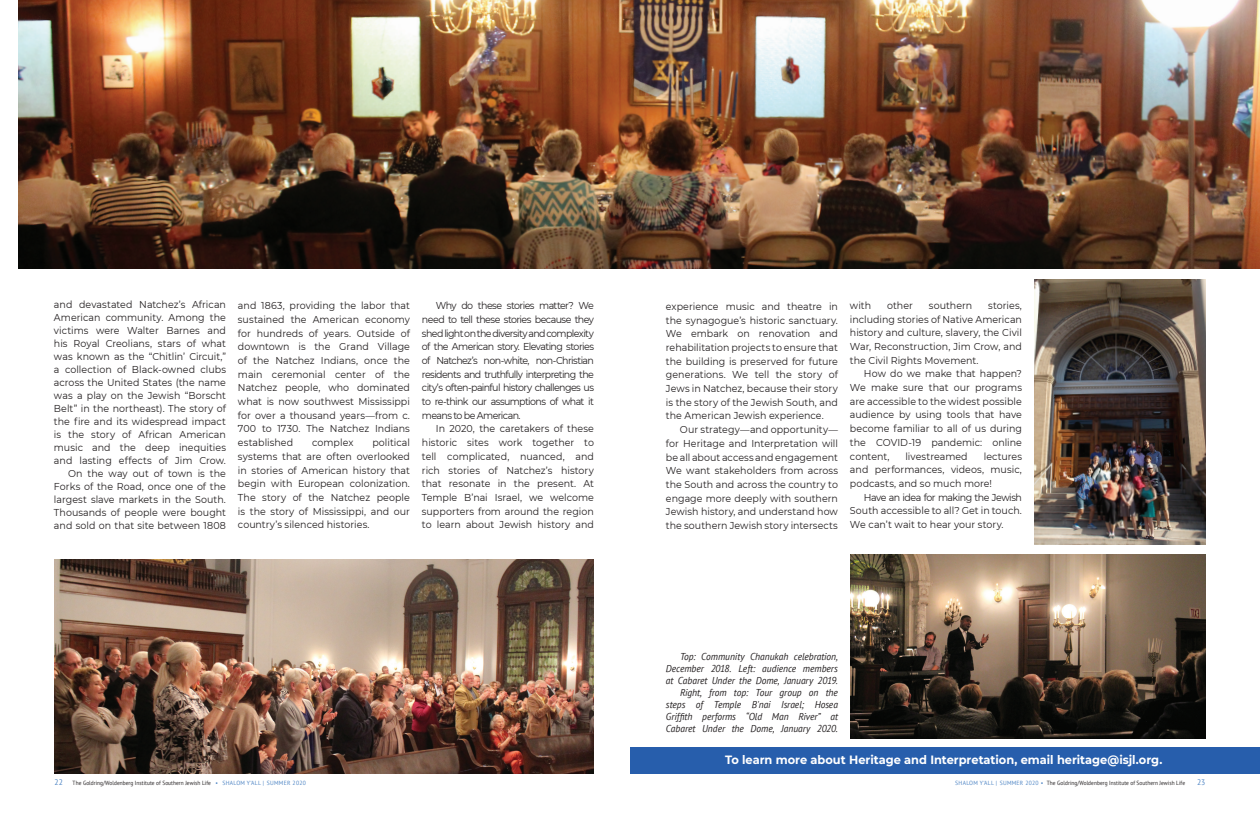
<style>
.page{position:relative;width:1260px;height:828px;background:#fff}
.page>*{position:absolute;margin:0;border:0;box-sizing:border-box;transform-origin:0 0}
.t1{font:700 12px "Montserrat";letter-spacing:-.005em;color:#fff;scale:.95 1}
.t2{font:10px/13.7px "Montserrat";color:#231f20;text-align:justify;scale:.95 1}
.t3{font:italic 10px/12px "PT Sans";letter-spacing:-.005em;color:#231f20;text-align:right;scale:.95 1}
.t4{font:8px "PT Sans";color:#4d84c4;scale:.95 1}
.t5{font:6px "PT Sans";letter-spacing:.01em;color:#231f20;scale:.9 1}
.s1{font-size:8px;color:#4d84c4}
.s2{color:#4d84c4}
</style>
<div class="page">
<div style="left:630px;top:747px;width:630px;height:27px;background:#275eac"></div>
<img style="left:54px;top:559px;width:540px;height:215px">
<img style="left:18px;top:0;width:1242px;height:268px">
<img style="left:850px;top:554px;width:356px;height:184px">
<img style="left:1034px;top:279px;width:172px;height:266px">
<p class="t2" style="left:54px;top:298px;width:183px;line-height:13px;text-align:right">and devastated Natchez’s African<br>American community. Among the victims were Walter Barnes and his Royal Creolians, stars of what was known as the “Chitlin’ Circuit,” a collection of Black-owned clubs across the United States (the name was a play on the Jewish “Borscht<br>Belt” in the northeast). The story of the fire and its widespread impact is the story of African American music and the deep inequities and lasting effects of Jim Crow.<br>On the way out of town is the<br>Forks of the Road, once one of the largest slave markets in the South.<br>Thousands of people were bought and sold on that site between 1808</p>
<p class="t2" style="left:238px;top:298px;width:183px">and 1863, providing the labor that sustained the American economy for hundreds of years. Outside of downtown is the Grand Village of the Natchez Indians, once the main ceremonial center of the Natchez people, who dominated what is now southwest Mississippi for over a thousand years—from c.<br>700 to 1730. The Natchez Indians established</p>
<p class="t2" style="left:238px;top:435px;width:183px;text-indent:134px">political systems that are often overlooked in stories of American history that begin with European colonization.<br>The story of the Natchez people is the story of Mississippi, and our country’s silenced histories.</p>
<p class="t2" style="left:312px;top:435px;width:45px">complex</p>
<p class="t2" style="left:422px;top:298px;width:183px;text-indent:14px">Why do these stories matter? We need to tell these stories because they shed light on the diversity and complexity of the American story. Elevating stories of Natchez’s non-white, non-Christian residents and truthfully interpreting the city’s often-painful history challenges us to re-think our assumptions of what it means to be American.</p>
<p class="t2" style="left:422px;top:422px;width:183px;text-indent:14px">In 2020, the caretakers of these historic sites work together to tell complicated, nuanced, and rich stories of Natchez’s history that resonate in the present. At Temple B’nai Israel, we welcome supporters from around the region to learn about Jewish history and</p>
<p class="t2" style="left:666px;top:299px;width:183px">experience music and theatre in the synagogue’s historic sanctuary.<br>We embark on renovation and rehabilitation projects to ensure that the building is preserved for future generations. We tell the story of Jews in Natchez, because their story is the story of the Jewish South, and the American Jewish experience.</p>
<p class="t2" style="left:666px;top:422px;width:183px;text-indent:14px">Our strategy—and opportunity— for Heritage and Interpretation will be all about access and engagement We want stakeholders from across the South and across the country to engage more deeply with southern Jewish history, and understand how the southern Jewish story intersects</p>
<p class="t2" style="left:850px;top:298px;width:24px">with</p>
<p class="t2" style="left:887px;top:298px;width:29px">other</p>
<p class="t2" style="left:929px;top:298px;width:47px">southern</p>
<p class="t2" style="left:850px;top:298px;width:183px;text-indent:138px">stories, including stories of Native American history and culture, slavery, the Civil War, Reconstruction, Jim Crow, and the Civil Rights Movement.</p>
<p class="t2" style="left:850px;top:367px;width:183px;text-indent:14px">How do we make that happen?<br>We make sure that our programs are accessible to the widest possible audience by using tools that have become familiar to all of us during the COVID-19 pandemic: online content,</p>
<p class="t2" style="left:850px;top:449px;width:183px;text-indent:134px">lectures and performances, videos, music, podcasts, and so much more!</p>
<p class="t2" style="left:850px;top:490px;width:183px;text-indent:14px">Have an idea for making the Jewish South accessible to all? Get in touch.<br>We can’t wait to hear your story.</p>
<p class="t2" style="left:906px;top:449px;width:67px">livestreamed</p>
<p class="t3" style="left:666px;top:651px;width:183px">Top: Community Chanukah celebration, December 2018. Left: audience members at Cabaret Under the Dome, January 2019.<br>Right, from top: Tour group on the steps of Temple B'nai Israel; Hosea Griffith performs “Old Man River” at Cabaret Under the Dome, January 2020.</p>
<p class="t1" style="left:725px;top:751px;width:462px">To learn more about Heritage and Interpretation, email heritage@isjl.org.</p>
<p class="t5" style="left:55px;top:779px;width:281px"><span class="s1">22</span> The Goldring/Woldenberg Institute of Southern Jewish Life <span class="s2">• SHALOM Y’ALL | SUMMER 2020</span></p>
<p class="t5" style="left:955px;top:779px;width:257px"><span class="s2">SHALOM Y’ALL | SUMMER 2020 •</span> The Goldring/Woldenberg Institute of Southern Jewish Life</p>
<p class="t4" style="left:1197px;top:777px;width:10px">23</p>
</div>
